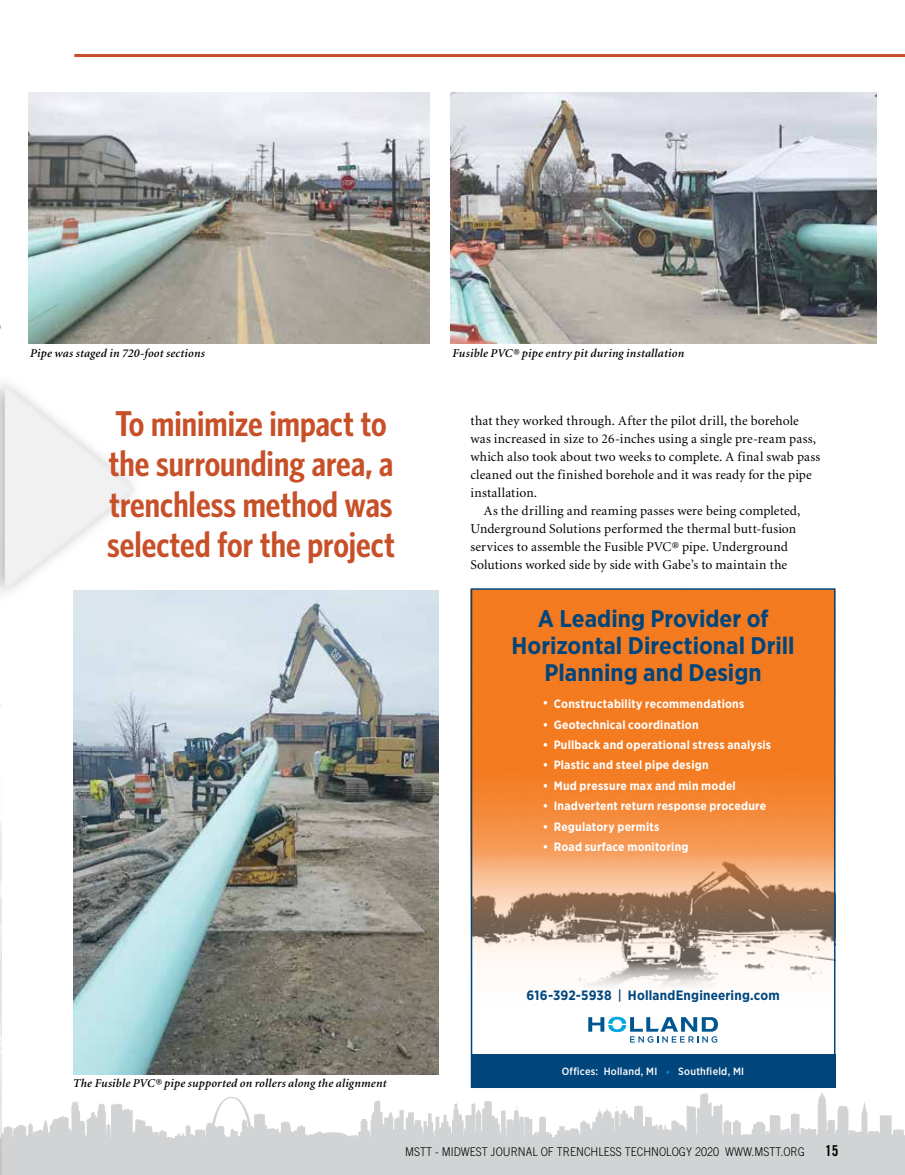
<style>
.page{position:relative;width:905px;height:1175px;background:#fff}
.page>*{position:absolute;margin:0;border:0;box-sizing:border-box;transform-origin:0 0}
.t1{font:600 36px/40.5px "Whitney Condensed";color:#c75028}
.t2{font:700 24px/27px "Gotham Narrow";color:#00467d;text-align:center}
.t3{font:15px "Trade Gothic Bold Cond Twenty";color:#000}
.t4{font:13.5px/18px "Minion";letter-spacing:.01em;color:#000}
.t5{font:700 13.5px "Gotham Narrow";letter-spacing:.015em;color:#00467d}
.t6{font:700 12px "Gotham Narrow";letter-spacing:.02em;color:#fff}
.t7{font:italic 600 12px "Minion";letter-spacing:.02em;color:#000}
.t8{font:300 12px "Trade Gothic";color:#000;scale:.9 1}
.t9{font:500 10.5px "Gotham Narrow";letter-spacing:.025em;color:#fff}
.s1{font-weight:500}
.s2{color:#0091d5}
</style>
<div class="page">
<div style="left:1px;top:1142px;width:903px;height:32px;background:#d1d3d4"></div>
<svg style="left:1px;top:1090px;width:903px;height:59px"></svg>
<img style="left:0;top:705px;width:1px;height:469px">
<hr style="left:74px;top:54px;width:830px;height:3px;background:#c75028">
<img style="left:73px;top:590px;width:365px;height:484px">
<img style="left:29px;top:92px;width:400px;height:251px">
<img style="left:450px;top:92px;width:426px;height:251px">
<img style="left:474px;top:591px;width:358px;height:452px">
<div style="left:471px;top:1054px;width:364px;height:34px;background:#00467d"></div>
<svg style="left:588px;top:1016px;width:130px;height:26px"></svg>
<div style="left:471px;top:588px;width:364px;height:500px;border:2px solid #00467d"></div>
<svg style="left:467px;top:1087px;width:4px;height:11px"></svg>
<svg style="left:834px;top:1087px;width:11px;height:11px"></svg>
<div style="left:0;top:372px;width:144px;height:232px;background:#000;opacity:.3"></div>
<svg style="left:1px;top:382px;width:136px;height:211px"></svg>
<p class="t7" style="left:30px;top:347px;width:176px">Pipe was staged in 720-foot sections</p>
<p class="t7" style="left:452px;top:347px;width:233px">Fusible PVC® pipe entry pit during installation</p>
<h1 class="t1" style="left:107px;top:402px;width:289px">To minimize impact to the surrounding area, a trenchless method was selected for the project</h1>
<p class="t4" style="left:470px;top:412px;width:351px">that they worked through. After the pilot drill, the borehole was increased in size to 26-inches using a single pre-ream pass, which also took about two weeks to complete. A final swab pass cleaned out the finished borehole and it was ready for the pipe installation.</p>
<p class="t4" style="left:470px;top:502px;width:331px;text-indent:14px">As the drilling and reaming passes were being completed, Underground Solutions performed the thermal butt-fusion services to assemble the Fusible PVC® pipe. Underground Solutions worked side by side with Gabe’s to maintain the</p>
<h2 class="t2" style="left:511px;top:605px;width:284px">A Leading Provider of<br>Horizontal Directional Drill<br>Planning and Design</h2>
<p class="t6" style="left:543px;top:696px;width:203px">• Constructability recommendations</p>
<p class="t6" style="left:543px;top:717px;width:157px">• Geotechnical coordination</p>
<p class="t6" style="left:543px;top:737px;width:230px">• Pullback and operational stress analysis</p>
<p class="t6" style="left:543px;top:757px;width:167px">• Plastic and steel pipe design</p>
<p class="t6" style="left:543px;top:778px;width:194px">• Mud pressure max and min model</p>
<p class="t6" style="left:543px;top:798px;width:225px">• Inadvertent return response procedure</p>
<p class="t6" style="left:543px;top:819px;width:118px">• Regulatory permits</p>
<p class="t6" style="left:543px;top:839px;width:147px">• Road surface monitoring</p>
<p class="t5" style="left:526px;top:986px;width:255px">616-392-5938 <span class="s1">|</span> HollandEngineering.com</p>
<p class="t7" style="left:73px;top:1077px;width:315px">The Fusible PVC® pipe supported on rollers along the alignment</p>
<p class="t9" style="left:561px;top:1065px;width:184px">Offices: Holland, MI <span class="s2">•</span> Southfield, MI</p>
<p class="t8" style="left:405px;top:1144px;width:446px">MSTT - MIDWEST JOURNAL OF TRENCHLESS TECHNOLOGY 2020 WWW.MSTT.ORG</p>
<p class="t3" style="left:825px;top:1141px;width:15px">15</p>
</div>
